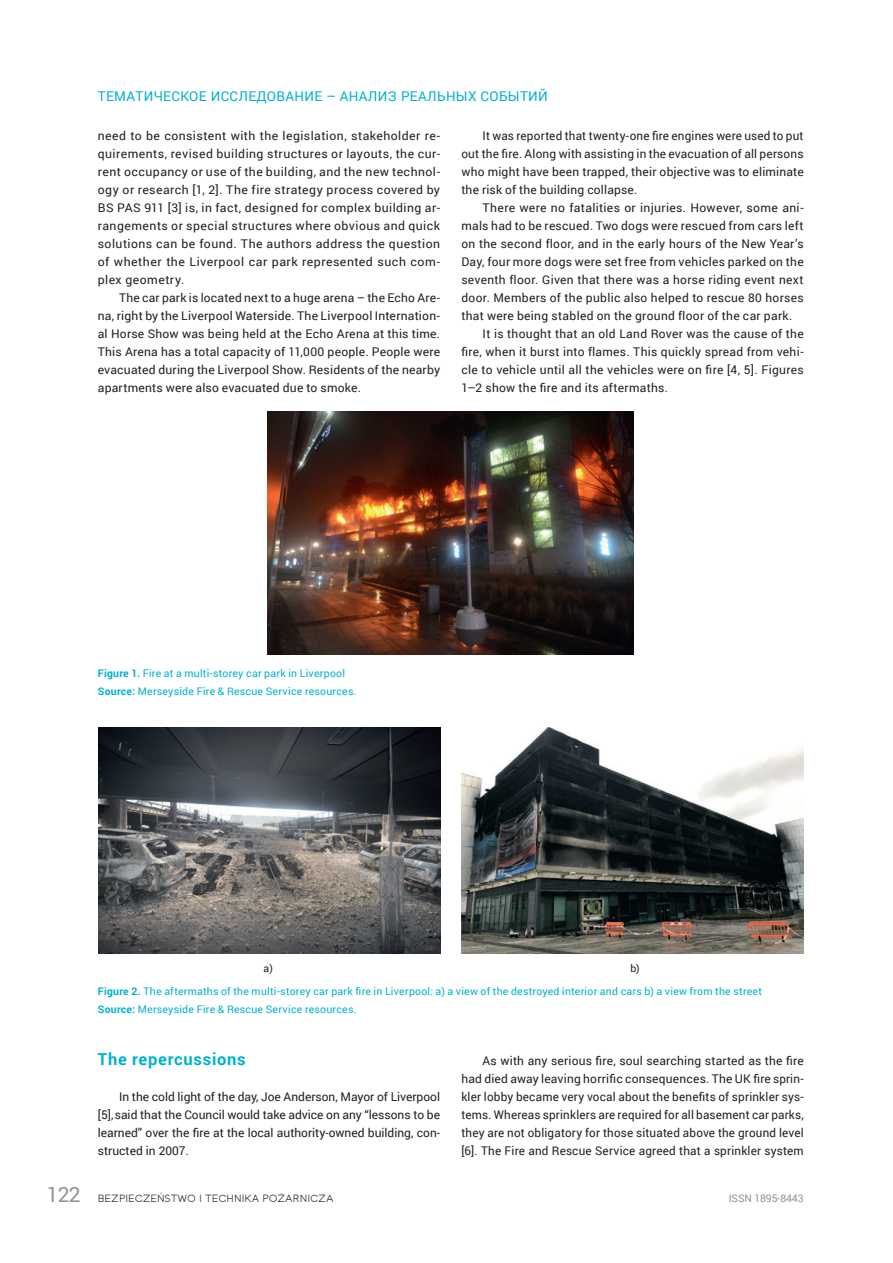
<style>
.page{position:relative;width:893px;height:1263px;background:#fff}
.page>*{position:absolute;margin:0;border:0;box-sizing:border-box;transform-origin:0 0}
.t1{font:700 16.5px "Roboto";letter-spacing:.045em;color:#00b1cd}
.t2{font:13.5px "Roboto";letter-spacing:.025em;color:#00b1cd}
.t3{font:12px/18px "Roboto";letter-spacing:.025em;color:#231f20;text-align:justify}
.t4{font:10.5px/18.3px "Roboto";letter-spacing:.02em;color:#00b1cd}
.t5{font:10.5px "Toma Sans";color:#231f20}
.t6{font:10.5px "Roboto";letter-spacing:-.01em;color:#929394}
.t7{font:10.5px "Roboto";color:#231f20}
.s1{font-weight:700}
.s2{color:#231f20}
.s3{font-family:"Roboto";font-size:21px;color:#929394}
</style>
<div class="page">
<img style="left:268px;top:412px;width:366px;height:242px">
<img style="left:98px;top:727px;width:342px;height:227px">
<img style="left:461px;top:727px;width:342px;height:227px">
<p class="t2" style="left:98px;top:86px;width:452px">ТЕМАТИЧЕСКОЕ ИССЛЕДОВАНИЕ – АНАЛИЗ РЕАЛЬНЫХ СОБЫТИЙ</p>
<p class="t3" style="left:98px;top:127px;width:344px">need to be consistent with the legislation, stakeholder re&shy;quirements, revised building structures or layouts, the cur&shy;rent occupancy or use of the building, and the new technol&shy;ogy or research [1, 2]. The fire strategy process covered by BS PAS 911 [3] is, in fact, designed for complex building ar&shy;rangements or special structures where obvious and quick solutions can be found. The authors address the question of whether the Liverpool car park represented such com&shy;plex geometry.</p>
<p class="t3" style="left:98px;top:289px;width:344px;text-indent:21px">The car park is located next to a huge arena – the Echo Are&shy;na, right by the Liverpool Waterside. The Liverpool Internation&shy;al Horse Show was being held at the Echo Arena at this time.<br>This Arena has a total capacity of 11,000 people. People were evacuated during the Liverpool Show. Residents of the nearby apartments were also evacuated due to smoke.</p>
<p class="t3" style="left:461px;top:127px;width:344px;text-indent:21px">It was reported that twenty-one fire engines were used to put out the fire. Along with assisting in the evacuation of all persons who might have been trapped, their objective was to eliminate the risk of the building collapse.</p>
<p class="t3" style="left:483px;top:199px;width:323px">There were no fatalities or injuries. However, some ani-</p>
<p class="t3" style="left:461px;top:217px;width:344px">mals had to be rescued. Two dogs were rescued from cars left</p>
<p class="t3" style="left:461px;top:235px;width:344px">on the second floor, and in the early hours of the New Year’s</p>
<p class="t3" style="left:461px;top:253px;width:344px">Day, four more dogs were set free from vehicles parked on the</p>
<p class="t3" style="left:461px;top:271px;width:344px">seventh floor. Given that there was a horse riding event next</p>
<p class="t3" style="left:461px;top:289px;width:344px">door. Members of the public also helped to rescue 80 horses</p>
<p class="t3" style="left:461px;top:307px;width:333px">that were being stabled on the ground floor of the car park.</p>
<p class="t3" style="left:483px;top:325px;width:323px">It is thought that an old Land Rover was the cause of the</p>
<p class="t3" style="left:461px;top:343px;width:344px">fire, when it burst into flames. This quickly spread from vehi-</p>
<p class="t3" style="left:461px;top:361px;width:344px">cle to vehicle until all the vehicles were on fire [4, 5]. Figures</p>
<p class="t3" style="left:461px;top:379px;width:208px">1–2 show the fire and its aftermaths.</p>
<p class="t4" style="left:98px;top:663px;width:260px"><span class="s1">Figure 1.</span> Fire at a multi-storey car park in Liverpool<br><span class="s1">Source:</span> Merseyside Fire &amp; Rescue Service resources.</p>
<p class="t4" style="left:98px;top:957px;width:666px;line-height:22.5px;text-indent:532px"><span class="s2">b)<br></span><span class="s1">Figure 2.</span> The aftermaths of the multi-storey car park fire in Liverpool: a) a view of the destroyed interior and cars b) a view from the street</p>
<p class="t4" style="left:98px;top:1000px;width:260px"><span class="s1">Source:</span> Merseyside Fire &amp; Rescue Service resources.</p>
<h1 class="t1" style="left:98px;top:1047px;width:149px">The repercussions</h1>
<p class="t3" style="left:98px;top:1087px;width:344px;text-indent:21px">In the cold light of the day, Joe Anderson, Mayor of Liverpool [5],said that the Council would take advice on any “lessons to be learned” over the fire at the local authority-owned building, con&shy;structed in 2007.</p>
<p class="t7" style="left:264px;top:961px;width:11px">a)</p>
<p class="t3" style="left:461px;top:1051px;width:344px;text-indent:21px">As with any serious fire, soul searching started as the fire had died away leaving horrific consequences. The UK fire sprin&shy;kler lobby became very vocal about the benefits of sprinkler sys&shy;tems. Whereas sprinklers are required for all basement car parks, they are not obligatory for those situated above the ground level [6]. The Fire and Rescue Service agreed that a sprinkler system</p>
<p class="t5" style="left:47px;top:1190px;width:288px"><span class="s3">122</span> BEZPIECZEŃSTWO I TECHNIKA POŻARNICZA</p>
<p class="t6" style="left:729px;top:1190px;width:76px">ISSN 1895-8443</p>
</div>
